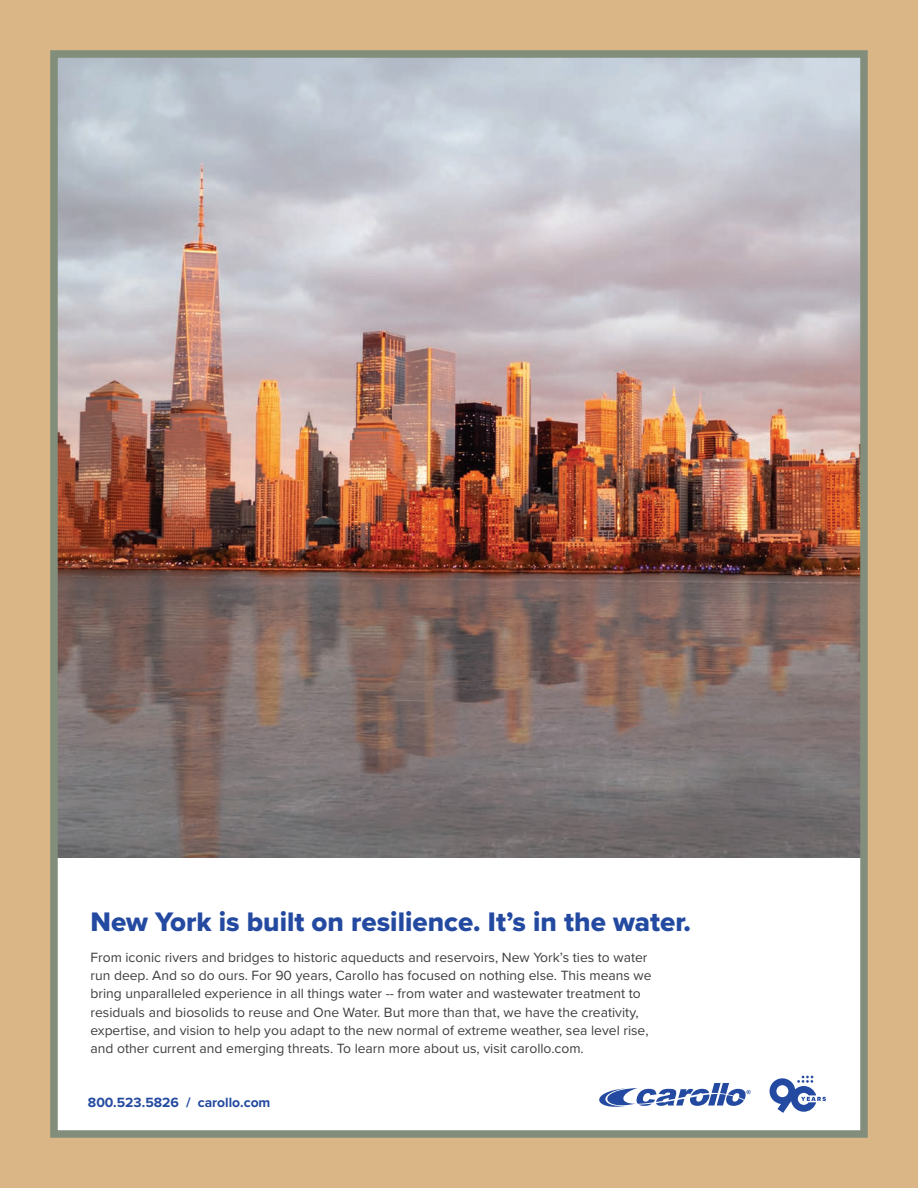
<style>
.page{position:relative;width:918px;height:1188px;background:#dab686}
.page>*{position:absolute;margin:0;border:0;box-sizing:border-box;transform-origin:0 0}
.t1{font:27.75px "Proxima Nova Extrabld";color:#234aa0}
.t2{font:13.95px/18px "Proxima Nova";color:#3e3e3f}
.t3{font:700 13.95px "Proxima Nova";color:#234aa0}
</style>
<div class="page">
<div style="left:54px;top:54px;width:810px;height:1080px;background:#fff"></div>
<img style="left:59px;top:59px;width:800px;height:798px">
<svg style="left:770px;top:1076px;width:56px;height:37px"></svg>
<svg style="left:599px;top:1083px;width:152px;height:24px"></svg>
<div style="left:50px;top:50px;width:818px;height:1088px;border:8px solid #828e7b"></div>
<p class="t1" style="left:91px;top:901px;width:602px">New York is built on resilience. It’s in the water.</p>
<p class="t2" style="left:91px;top:948px;width:563px">From iconic rivers and bridges to historic aqueducts and reservoirs, New York’s ties to water run deep. And so do ours. For 90 years, Carollo has focused on nothing else. This means we bring unparalleled experience in all things water -- from water and wastewater treatment to residuals and biosolids to reuse and One Water. But more than that, we have the creativity, expertise, and vision to help you adapt to the new normal of extreme weather, sea level rise, and other current and emerging threats. To learn more about us, visit carollo.com.</p>
<p class="t3" style="left:88px;top:1092px;width:184px">800.523.5826 / carollo.com</p>
</div>
